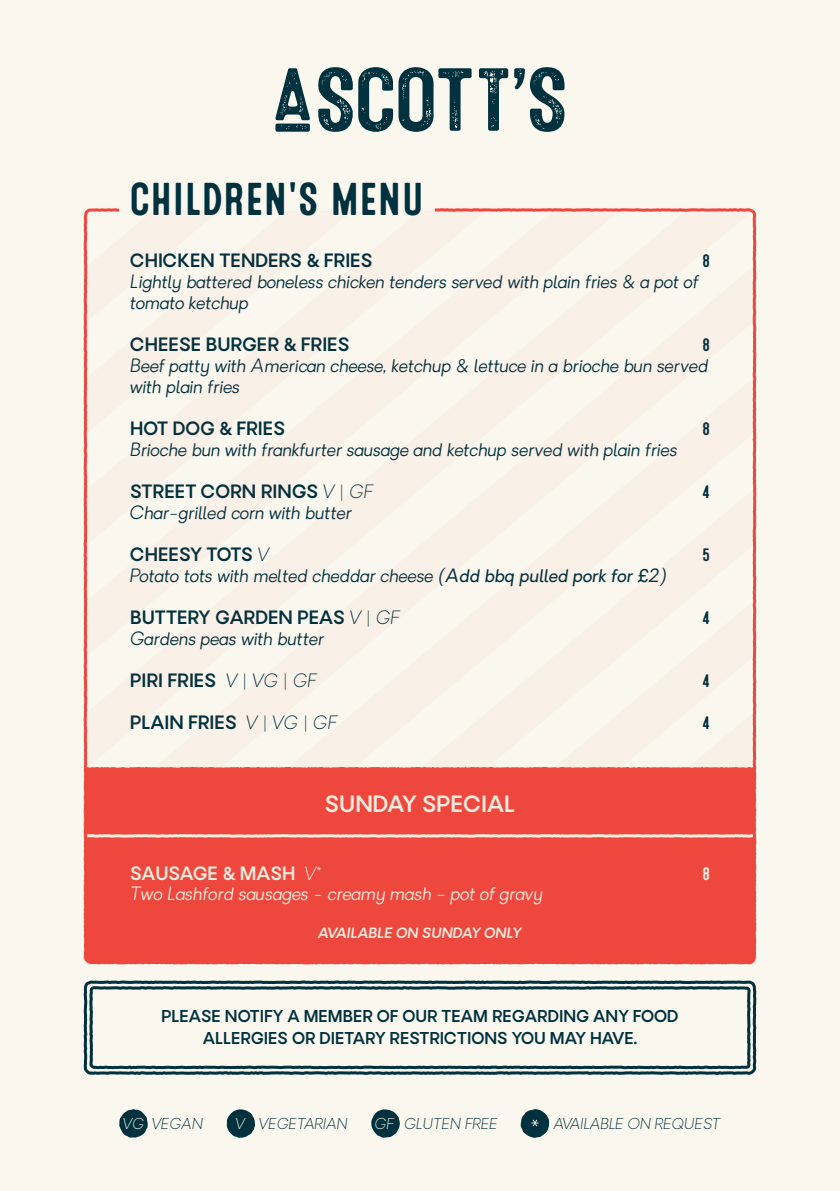
<style>
.page{position:relative;width:840px;height:1191px;background:#fff}
.page>*{position:absolute;margin:0;border:0;box-sizing:border-box;transform-origin:0 0}
.t1{font:46px "Microbrew Soft One";color:#00313e}
.t2{font:600 22px "Granary";color:#f3ecdf}
.t3{font:italic 300 18px/21px "Granary";color:#00313e}
.t4{font:600 18px "Granary";color:#00313e}
.t5{font:italic 300 18px "Granary";color:#f3ecdf}
.t6{font:600 18px "Granary";color:#f3ecdf}
.t7{font:18px "Microbrew Soft One";color:#00313e}
.t8{font:18px "Microbrew Soft One";color:#f3ecdf}
.t9{font:600 16px/22px "Granary";color:#00313e;text-align:center}
.t10{font:italic 100 14.6px "Granary";color:#00313e}
.t11{font:italic 600 14px "Granary";color:#f3ecdf}
.s1{font-weight:100;font-style:italic}
.s2{font-weight:400}
.s3{color:#f3ecdf}
</style>
<div class="page">
<div style="left:0;top:0;width:839px;height:1191px;background:#faf7ee"></div>
<svg style="left:83px;top:980px;width:674px;height:95px;background:#40636b"></svg>
<svg style="left:87px;top:984px;width:665px;height:87px"></svg>
<svg style="left:318px;top:67px;width:153px;height:65px"></svg>
<svg style="left:275px;top:68px;width:35px;height:64px"></svg>
<svg style="left:514px;top:67px;width:50px;height:65px"></svg>
<svg style="left:479px;top:68px;width:29px;height:63px"></svg>
<svg style="left:371px;top:1109px;width:28px;height:28px"></svg>
<svg style="left:119px;top:1109px;width:29px;height:28px"></svg>
<svg style="left:226px;top:1109px;width:29px;height:28px"></svg>
<svg style="left:520px;top:1109px;width:29px;height:28px"></svg>
<div style="left:83px;top:208px;width:674px;height:757px;background:#ee473d"></div>
<svg style="left:88px;top:211px;width:665px;height:556px"></svg>
<h1 class="t1" style="left:130px;top:173px;width:296px">CHILDREN'S MENU</h1>
<p class="t4" style="left:130px;top:249px;width:244px">CHICKEN TENDERS &amp; FRIES</p>
<p class="t7" style="left:702px;top:251px;width:9px">8</p>
<p class="t3" style="left:130px;top:272px;width:570px">Lightly battered boneless chicken tenders served with plain fries &amp; a pot of tomato ketchup</p>
<p class="t4" style="left:130px;top:333px;width:221px">CHEESE BURGER &amp; FRIES</p>
<p class="t7" style="left:702px;top:335px;width:9px">8</p>
<p class="t3" style="left:130px;top:356px;width:579px">Beef patty with American cheese, ketchup &amp; lettuce in a brioche bun served with plain fries</p>
<p class="t4" style="left:130px;top:417px;width:156px">HOT DOG &amp; FRIES</p>
<p class="t7" style="left:702px;top:419px;width:9px">8</p>
<p class="t3" style="left:130px;top:440px;width:548px">Brioche bun with frankfurter sausage and ketchup served with plain fries</p>
<p class="t4" style="left:130px;top:480px;width:244px">STREET CORN RINGS <span class="s1">V | GF</span></p>
<p class="t7" style="left:702px;top:482px;width:9px">4</p>
<p class="t3" style="left:130px;top:503px;width:223px">Char-grilled corn with butter</p>
<p class="t4" style="left:130px;top:543px;width:140px">CHEESY TOTS <span class="s1">V</span></p>
<p class="t7" style="left:702px;top:545px;width:9px">5</p>
<p class="t3" style="left:130px;top:566px;width:538px">Potato tots with melted cheddar cheese <span class="s2">(Add bbq pulled pork for £2)</span></p>
<p class="t4" style="left:130px;top:606px;width:271px">BUTTERY GARDEN PEAS <span class="s1">V | GF</span></p>
<p class="t7" style="left:702px;top:608px;width:9px">4</p>
<p class="t3" style="left:130px;top:629px;width:195px">Gardens peas with butter</p>
<p class="t4" style="left:130px;top:669px;width:188px">PIRI FRIES <span class="s1">V | VG | GF</span></p>
<p class="t7" style="left:702px;top:671px;width:9px">4</p>
<p class="t4" style="left:130px;top:711px;width:208px">PLAIN FRIES <span class="s1">V | VG | GF</span></p>
<p class="t7" style="left:702px;top:713px;width:9px">4</p>
<p class="t2" style="left:324px;top:789px;width:192px">SUNDAY SPECIAL</p>
<p class="t6" style="left:130px;top:861px;width:193px">SAUSAGE &amp; MASH <span class="s1">V*</span></p>
<p class="t8" style="left:702px;top:863px;width:9px">8</p>
<p class="t5" style="left:130px;top:882px;width:414px">Two Lashford sausages - creamy mash - pot of gravy</p>
<p class="t11" style="left:318px;top:924px;width:205px">AVAILABLE ON SUNDAY ONLY</p>
<p class="t9" style="left:161px;top:1006px;width:518px">PLEASE NOTIFY A MEMBER OF OUR TEAM REGARDING ANY FOOD<br>ALLERGIES OR DIETARY RESTRICTIONS YOU MAY HAVE.</p>
<p class="t10" style="left:123px;top:1114px;width:82px"><span class="s3">VG</span> VEGAN</p>
<p class="t10" style="left:235px;top:1114px;width:114px"><span class="s3">V</span> VEGETARIAN</p>
<p class="t10" style="left:374px;top:1114px;width:125px"><span class="s3">GF</span> GLUTEN FREE</p>
<p class="t10" style="left:553px;top:1114px;width:168px">AVAILABLE ON REQUEST</p>
</div>
